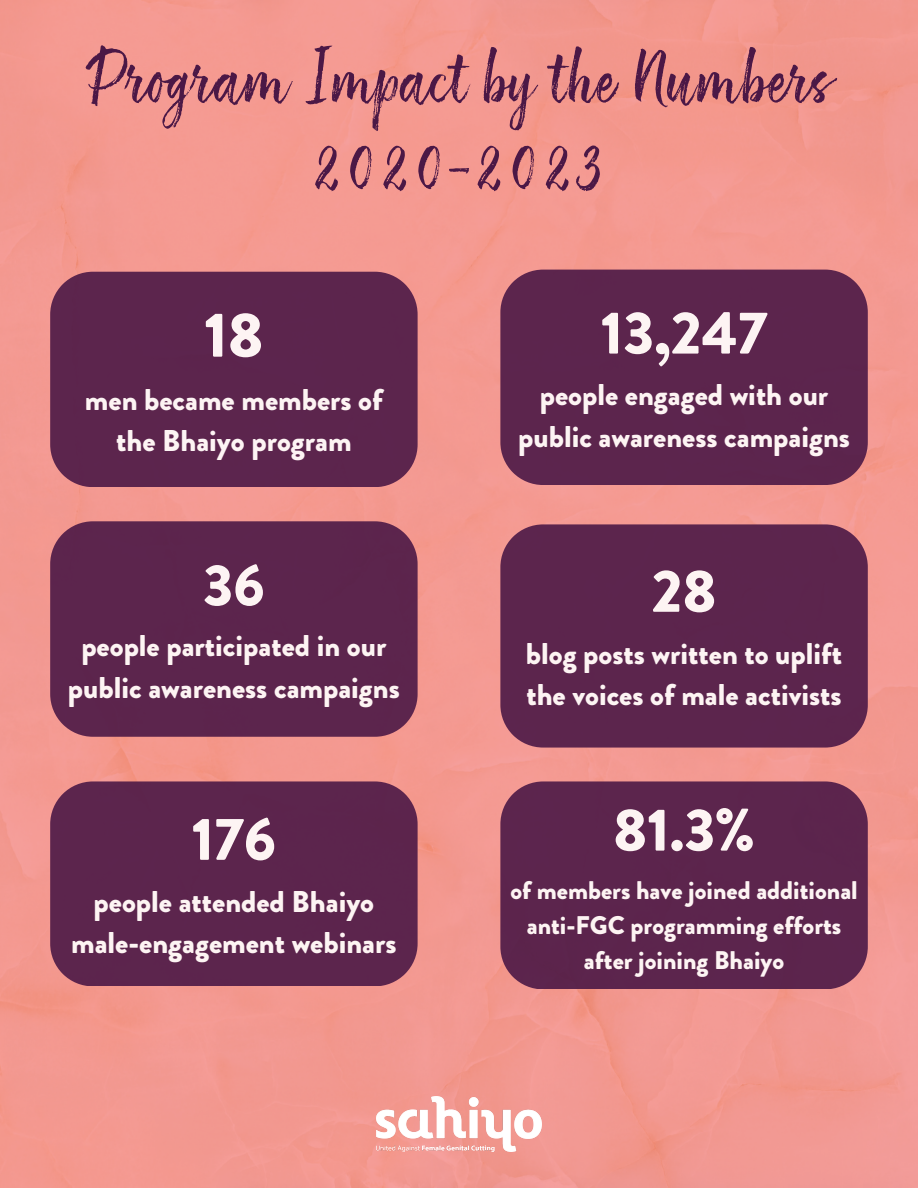
<style>
.page{position:relative;width:918px;height:1188px;background:#f49991}
.page>*{position:absolute;margin:0;border:0;box-sizing:border-box;transform-origin:0 0}
.t1{font:67.5px/87.8px "ATS Script";color:#4b1846;text-align:center}
.t2{font:900 63px "Brandon Grotesque";color:#fff}
.t3{font:900 60px "Brandon Grotesque";color:#fff}
.t4{font:900 58.5px "Brandon Grotesque";color:#fff}
.t5{font:900 30px/41.7px "Brandon Grotesque";color:#fff;text-align:center}
.t6{font:900 25.5px/34.8px "Brandon Grotesque";color:#fff;text-align:center}
</style>
<div class="page">
<div style="left:50px;top:272px;width:368px;height:215px;background:#5c254d"></div>
<div style="left:500px;top:270px;width:368px;height:215px;background:#5c254d"></div>
<div style="left:50px;top:521px;width:368px;height:216px;background:#5c254d"></div>
<div style="left:50px;top:781px;width:368px;height:205px;background:#5c254d"></div>
<div style="left:500px;top:524px;width:368px;height:224px;background:#5c254d"></div>
<div style="left:500px;top:781px;width:367px;height:208px;background:#5c254d"></div>
<img style="left:377px;top:1096px;width:164px;height:55px">
<h1 class="t1" style="left:86px;top:35px;width:748px">Program Impact by the Numbers<br>2020-2023</h1>
<h2 class="t2" style="left:204px;top:291px;width:61px">18</h2>
<p class="t5" style="left:85px;top:379px;width:299px">men became members of the Bhaiyo program</p>
<h3 class="t4" style="left:203px;top:544px;width:63px">36</h3>
<p class="t5" style="left:68px;top:625px;width:333px">people participated in our public awareness campaigns</p>
<h3 class="t3" style="left:192px;top:797px;width:86px">176</h3>
<p class="t5" style="left:71px;top:881px;width:327px">people attended Bhaiyo male-engagement webinars</p>
<h3 class="t3" style="left:601px;top:291px;width:168px">13,247</h3>
<p class="t5" style="left:518px;top:374px;width:333px">people engaged with our public awareness campaigns</p>
<h3 class="t3" style="left:652px;top:549px;width:66px">28</h3>
<p class="t5" style="left:526px;top:633px;width:318px;text-align:left">blog posts written to uplift the voices of male activists</p>
<h3 class="t3" style="left:613px;top:788px;width:143px">81.3%</h3>
<p class="t6" style="left:510px;top:873px;width:349px">of members have joined additional anti-FGC programming efforts after joining Bhaiyo</p>
</div>
